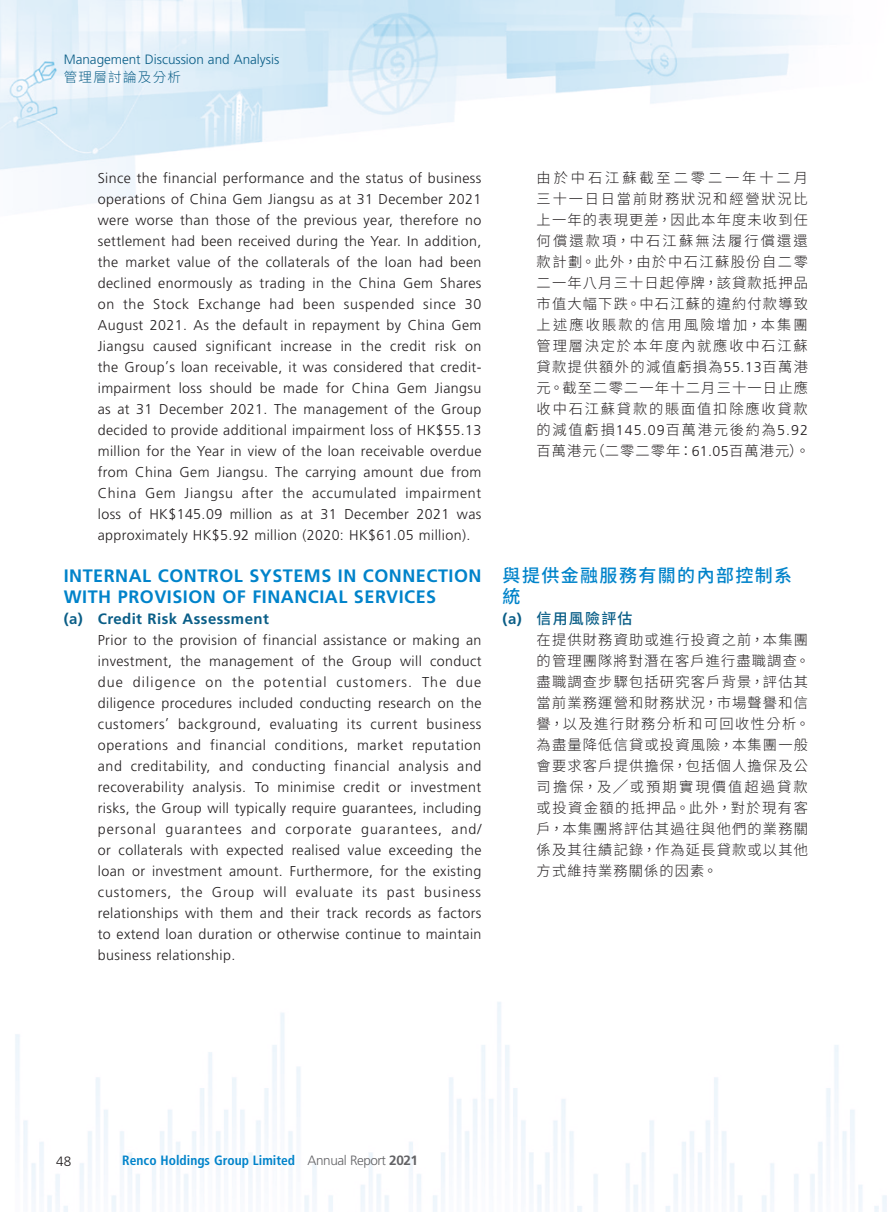
<style>
.page{position:relative;width:893px;height:1212px;background:#fff}
.page>*{position:absolute;margin:0;border:0;box-sizing:border-box;transform-origin:0 0}
.Heading_1{font:700 18px/21px "Frutiger LT Std";letter-spacing:.03em;color:#0083ca}
.C_Heading_1{font:500 18px/21px "Source Han Sans TC";letter-spacing:.08em;color:#0083ca}
.Heading_2{font:700 15px "Frutiger LT Std";letter-spacing:.03em;color:#0a5e87}
.C_Heading_2{font:500 15px "Source Han Sans TC";letter-spacing:.08em;color:#0a5e87}
.Body_Text{font:300 14.25px/21px "Frutiger LT Std";letter-spacing:.03em;color:#231f20;text-align:justify}
.C_Body_Text{font:300 14.25px/21px "Source Han Sans TC";letter-spacing:.125em;color:#231f20}
.C_Body_Text-2{font:300 14.25px/21px "Source Han Sans TC";letter-spacing:.08em;color:#231f20}
.t1{font:700 condensed 13.5px "Frutiger LT Std";color:#0083ca}
.t2{font:300 13.5px "Frutiger LT Std";color:#0a5e87}
.t3{font:300 13.5px "Source Han Sans TC";letter-spacing:.1em;color:#0a5e87}
.t4{font:300 13.5px "Frutiger LT Std";color:#231f20}
.s1{font-family:"Frutiger LT Std"}
.s2{font-family:"Frutiger LT Std";font-weight:700}
.s3{font-weight:300;font-stretch:normal;color:#636366}
.s4{font-stretch:normal;color:#636366}
</style>
<div class="page">
<img style="left:0;top:0;width:887px;height:1212px">
<p class="t2" style="left:64px;top:52px;width:217px">Management Discussion and Analysis</p>
<p class="t3" style="left:64px;top:69px;width:119px">管理層討論及分析</p>
<p class="Body_Text" style="left:98px;top:167px;width:385px">Since the financial performance and the status of business operations of China Gem Jiangsu as at 31 December 2021 were worse than those of the previous year, therefore no settlement had been received during the Year. In addition, the market value of the collaterals of the loan had been declined enormously as trading in the China Gem Shares on the Stock Exchange had been suspended since 30<br>August 2021. As the default in repayment by China Gem Jiangsu caused significant increase in the credit risk on the Group’s loan receivable, it was considered that credit&shy;impairment loss should be made for China Gem Jiangsu as at 31 December 2021. The management of the Group decided to provide additional impairment loss of HK$55.13 million for the Year in view of the loan receivable overdue from China Gem Jiangsu. The carrying amount due from China Gem Jiangsu after the accumulated impairment loss of HK$145.09 million as at 31 December 2021 was approximately HK$5.92 million (2020: HK$61.05 million).</p>
<p class="Heading_1" style="left:64px;top:565px;width:419px">INTERNAL CONTROL SYSTEMS IN CONNECTION<br>WITH PROVISION OF FINANCIAL SERVICES</p>
<p class="Heading_2" style="left:64px;top:610px;width:207px">(a) Credit Risk Assessment</p>
<p class="Body_Text" style="left:98px;top:629px;width:385px">Prior to the provision of financial assistance or making an investment, the management of the Group will conduct due diligence on the potential customers. The due diligence procedures included conducting research on the customers’ background, evaluating its current business operations and financial conditions, market reputation and creditability, and conducting financial analysis and recoverability analysis. To minimise credit or investment risks, the Group will typically require guarantees, including personal guarantees and corporate guarantees, and/ or collaterals with expected realised value exceeding the loan or investment amount. Furthermore, for the existing customers, the Group will evaluate its past business relationships with them and their track records as factors to extend loan duration or otherwise continue to maintain business relationship.</p>
<p class="C_Body_Text" style="left:537px;top:167px;width:275px">由於中石江蘇截至二零二一年十二月三十一日日當前財務狀況和經營狀況比上一年的表現更差，因此本年度未收到任何償還款項，中石江蘇無法履行償還還款計劃。此外，由於中石江蘇股份自二零二一年八月三十日起停牌，該貸款抵押品市值大幅下跌。中石江蘇的違約付款導致上述應收賬款的信用風險增加，本集團管理層決定於本年度內就應收中石江蘇貸款提供額外的減值虧損為<span class="s1">55.13</span>百萬港元。截至二零二一年十二月三十一日止應收中石江蘇貸款的賬面值扣除應收貸款的減值虧損<span class="s1">145.09</span>百萬港元後約為<span class="s1">5.92</span>百萬港元（二零二零年：<span class="s1">61.05</span>百萬港元）。</p>
<p class="C_Heading_1" style="left:503px;top:565px;width:291px">與提供金融服務有關的內部控制系統</p>
<p class="C_Heading_2" style="left:503px;top:610px;width:131px"><span class="s2">(a)</span> 信用風險評估</p>
<p class="C_Body_Text-2" style="left:537px;top:629px;width:275px">在提供財務資助或進行投資之前，本集團的管理團隊將對潛在客戶進行盡職調查。盡職調查步驟包括研究客戶背景，評估其當前業務運營和財務狀況，市場聲譽和信譽，以及進行財務分析和可回收性分析。為盡量降低信貸或投資風險，本集團一般會要求客戶提供擔保，包括個人擔保及公司擔保，及╱或預期實現價值超過貸款或投資金額的抵押品。此外，對於現有客戶，本集團將評估其過往與他們的業務關係及其往績記錄，作為延長貸款或以其他方式維持業務關係的因素。</p>
<p class="t4" style="left:56px;top:1153px;width:17px">48</p>
<p class="t1" style="left:122px;top:1152px;width:297px">Renco Holdings Group Limited <span class="s3">Annual Report</span> <span class="s4">2021</span></p>
</div>
